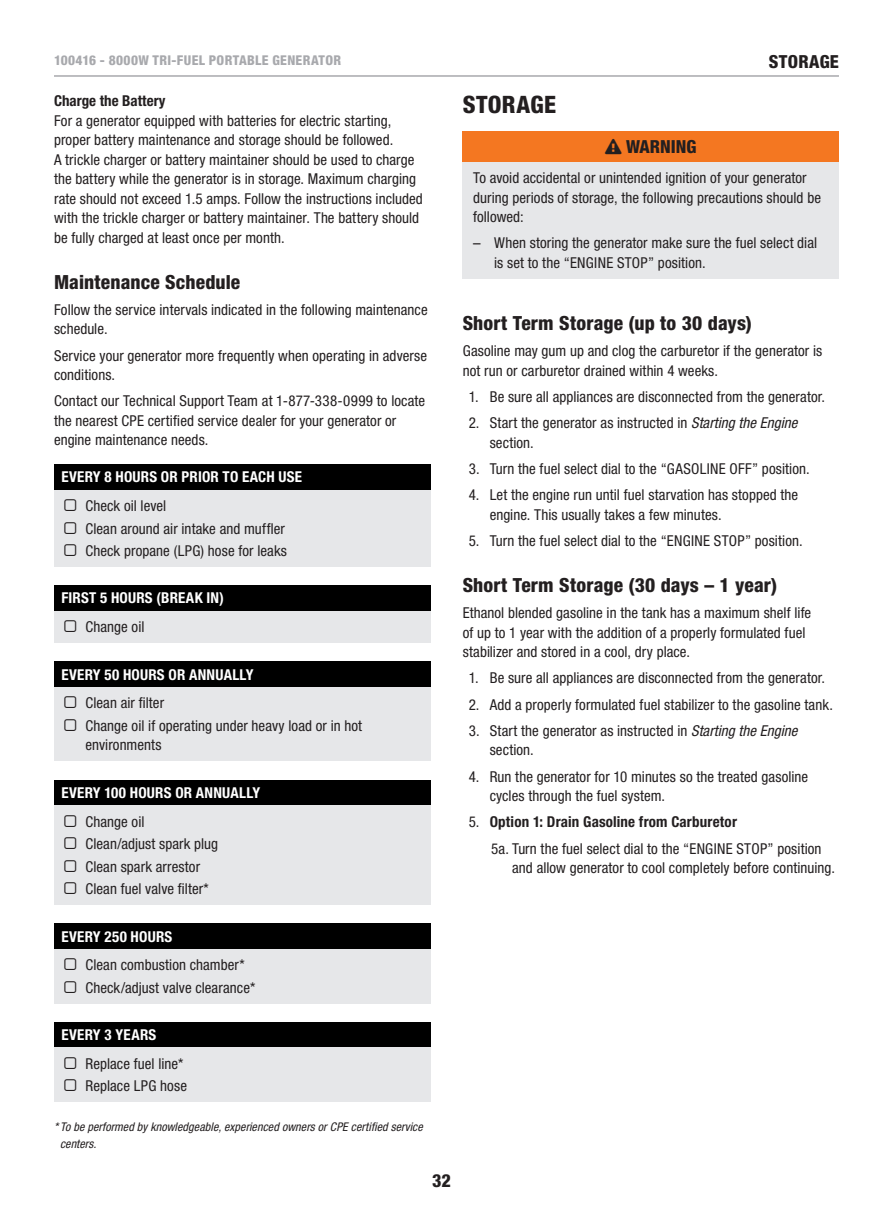
<style>
.page{position:relative;width:893px;height:1212px;background:#fff}
.page>*{position:absolute;margin:0;border:0;box-sizing:border-box;transform-origin:0 0}
.t1{font:800 condensed 24px "Helvetica Neue LT Std";letter-spacing:.015em;color:#231f20}
.t2{font:800 condensed 19.5px "Helvetica Neue LT Std";letter-spacing:.005em;color:#231f20}
.t3{font:800 condensed 18px "Helvetica Neue LT Std";color:#231f20}
.t4{font:condensed 15px/19.5px "Helvetica Neue LT Std";letter-spacing:.005em;color:#231f20}
.t5{font:700 condensed 15px "Helvetica Neue LT Std";letter-spacing:.015em;color:#fff}
.t6{font:700 condensed 15px "Helvetica Neue LT Std";color:#231f20}
.t7{font:800 condensed 13.5px "Helvetica Neue LT Std";letter-spacing:.03em;color:#a8a9ad}
.t8{font:italic condensed 12px/16.5px "Helvetica Neue LT Std";letter-spacing:.01em;color:#231f20}
.s1{font-stretch:normal}
.s2{font-style:italic}
.s3{font-weight:700}
</style>
<div class="page">
<hr style="left:54px;top:75px;width:785px;height:2px;background:#a8a9ad">
<div style="left:54px;top:464px;width:376px;height:26px;background:#000"></div>
<div style="left:54px;top:490px;width:376px;height:76px;background:#e6e7e9"></div>
<div style="left:54px;top:585px;width:376px;height:26px;background:#000"></div>
<div style="left:54px;top:611px;width:376px;height:32px;background:#e6e7e9"></div>
<div style="left:54px;top:661px;width:376px;height:26px;background:#000"></div>
<div style="left:54px;top:687px;width:376px;height:74px;background:#e6e7e9"></div>
<div style="left:54px;top:780px;width:376px;height:25px;background:#000"></div>
<div style="left:54px;top:805px;width:376px;height:99px;background:#e6e7e9"></div>
<div style="left:54px;top:923px;width:376px;height:26px;background:#000"></div>
<div style="left:54px;top:949px;width:376px;height:54px;background:#e6e7e9"></div>
<div style="left:54px;top:1022px;width:376px;height:26px;background:#000"></div>
<div style="left:54px;top:1048px;width:376px;height:54px;background:#e6e7e9"></div>
<div style="left:463px;top:131px;width:376px;height:31px;background:#f47721"></div>
<div style="left:463px;top:162px;width:376px;height:116px;background:#e6e7e9"></div>
<p class="t7" style="left:54px;top:52px;width:138px">100416 - 8000W Tri-Fuel</p>
<p class="t7" style="left:209px;top:52px;width:17px">Porta</p>
<p class="t7" style="left:247px;top:52px;width:42px">ble Generator</p>
<p class="t3" style="left:769px;top:50px;width:21px">Storage</p>
<p class="t6" style="left:54px;top:92px;width:113px">Charge the Battery</p>
<p class="t4" style="left:54px;top:111px;width:370px">For a generator equipped with batteries for electric starting, proper battery maintenance and storage should be followed.<br>A trickle charger or battery maintainer should be used to charge the battery while the generator is in storage. Maximum charging rate should not exceed 1.5 amps. Follow the instructions included with the trickle charger or battery maintainer. The battery should be fully charged at least once per month.</p>
<h2 class="t2" style="left:54px;top:270px;width:188px">Maintenance Schedule</h2>
<p class="t4" style="left:54px;top:300px;width:375px">Follow the service intervals indicated in the following maintenance schedule.</p>
<p class="t4" style="left:54px;top:345px;width:375px">Service your generator more frequently when operating in adverse conditions.</p>
<p class="t4" style="left:54px;top:391px;width:373px">Contact our Technical Support Team at 1-877-338-0999 to locate the nearest CPE certified service dealer for your generator or engine maintenance needs.</p>
<p class="t5" style="left:62px;top:468px;width:242px">EVERY 8 HOURS OR PRIOR TO EACH USE</p>
<p class="t4" style="left:86px;top:494px;width:203px;line-height:22.5px">Check oil level<br>Clean around air intake and muffler<br>Check propane (LPG) hose for leaks</p>
<p class="t5" style="left:62px;top:589px;width:164px">FIRST 5 HOURS (BREAK IN)</p>
<p class="t4" style="left:86px;top:617px;width:60px">Change oil</p>
<p class="t5" style="left:62px;top:665px;width:193px">EVERY 50 HOURS OR ANNUALLY</p>
<p class="t4" style="left:86px;top:692px;width:278px;line-height:22.5px">Clean air filter<br>Change oil if operating under heavy load or in hot</p>
<p class="t4" style="left:86px;top:735px;width:78px">environments</p>
<p class="t5" style="left:62px;top:783px;width:200px">EVERY 100 HOURS OR ANNUALLY</p>
<p class="t4" style="left:86px;top:810px;width:134px;line-height:22.5px">Change oil<br>Clean/adjust spark plug<br>Clean spark arrestor<br>Clean fuel valve filter*</p>
<p class="t5" style="left:62px;top:927px;width:112px">EVERY 250 HOURS</p>
<p class="t4" style="left:86px;top:953px;width:171px;line-height:22.5px">Clean combustion chamber*<br>Check/adjust valve clearance*</p>
<p class="t5" style="left:62px;top:1026px;width:96px">EVERY 3 YEARS</p>
<p class="t4" style="left:86px;top:1052px;width:103px;line-height:22.5px">Replace fuel line*<br>Replace LPG hose</p>
<p class="t8" style="left:60px;top:1119px;width:364px;text-indent:-6px">* To be performed by knowledgeable, experienced owners or CPE certified service centers.</p>
<p class="t3" style="left:432px;top:1169px;width:20px">32</p>
<h1 class="t1" style="left:463px;top:89px;width:95px">STORAGE</h1>
<p class="t3" style="left:605px;top:135px;width:93px">❑ WARNING</p>
<p class="t4" style="left:473px;top:168px;width:349px">To avoid accidental or unintended ignition of your generator during periods of storage, the following precautions should be followed:</p>
<p class="t4" style="left:494px;top:233px;width:324px;text-indent:-21px"><span class="s1">–</span> When storing the generator make sure the fuel select dial is set to the “ENGINE STOP” position.</p>
<h2 class="t2" style="left:463px;top:311px;width:291px">Short Term Storage (up to 30 days)</h2>
<p class="t4" style="left:463px;top:341px;width:361px">Gasoline may gum up and clog the carburetor if the generator is not run or carburetor drained within 4 weeks.</p>
<p class="t4" style="left:469px;top:387px;width:358px">1. Be sure all appliances are disconnected from the generator.</p>
<p class="t4" style="left:490px;top:413px;width:309px;text-indent:-21px">2. Start the generator as instructed in <span class="s2">Starting the Engine </span>section.</p>
<p class="t4" style="left:469px;top:459px;width:343px">3. Turn the fuel select dial to the “GASOLINE OFF” position.</p>
<p class="t4" style="left:490px;top:485px;width:310px;text-indent:-21px">4. Let the engine run until fuel starvation has stopped the engine. This usually takes a few minutes.</p>
<p class="t4" style="left:469px;top:531px;width:335px">5. Turn the fuel select dial to the “ENGINE STOP” position.</p>
<h2 class="t2" style="left:463px;top:573px;width:316px">Short Term Storage (30 days – 1 year)</h2>
<p class="t4" style="left:463px;top:603px;width:350px">Ethanol blended gasoline in the tank has a maximum shelf life of up to 1 year with the addition of a properly formulated fuel stabilizer and stored in a cool, dry place.</p>
<p class="t4" style="left:469px;top:668px;width:358px">1. Be sure all appliances are disconnected from the generator.</p>
<p class="t4" style="left:469px;top:694px;width:366px">2. Add a properly formulated fuel stabilizer to the gasoline tank.</p>
<p class="t4" style="left:490px;top:721px;width:309px;text-indent:-21px">3. Start the generator as instructed in <span class="s2">Starting the Engine </span>section.</p>
<p class="t4" style="left:490px;top:766px;width:320px;text-indent:-21px">4. Run the generator for 10 minutes so the treated gasoline cycles through the fuel system.</p>
<p class="t4" style="left:491px;top:809px;width:332px;line-height:26.2px;text-indent:-22px">5. <span class="s3">Option 1: Drain Gasoline from Carburetor<br></span>5a. Turn the fuel select dial to the “ENGINE STOP” position</p>
<p class="t4" style="left:512px;top:858px;width:324px">and allow generator to cool completely before continuing.</p>
</div>
